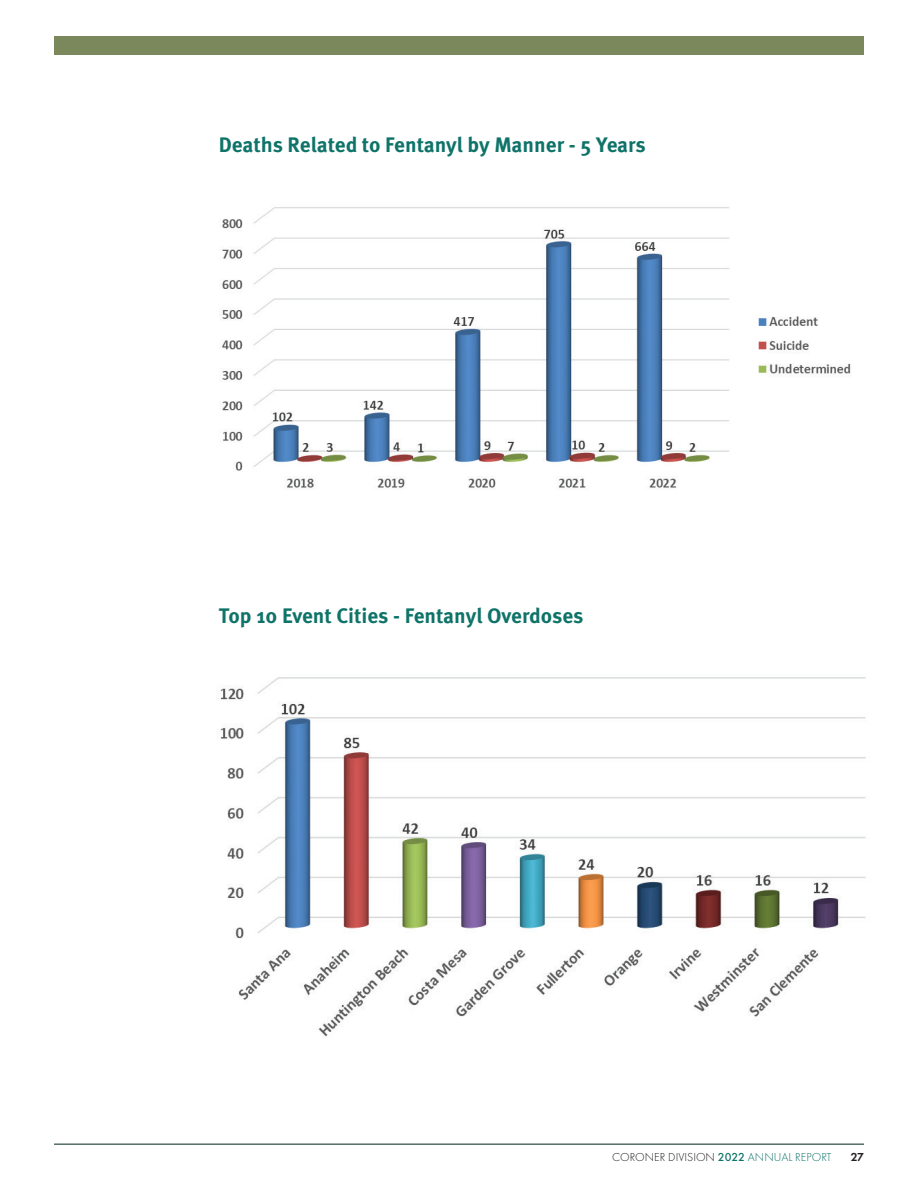
<style>
.page{position:relative;width:918px;height:1188px;background:#fff}
.page>*{position:absolute;margin:0;border:0;box-sizing:border-box;transform-origin:0 0}
.t1{font:700 21px "Meta Pro";color:#0e7368}
.t2{font:300 12px "Futura PT";color:#231f20}
.t3{font:600 12px "Futura PT";color:#231f20}
.s1{font-weight:500;color:#0e7368}
.s2{color:#0e7368}
</style>
<div class="page">
<hr style="left:54px;top:1144px;width:810px;height:1px;background:#02261d">
<div style="left:54px;top:36px;width:810px;height:18px;background:#7b885c"></div>
<img style="left:220px;top:677px;width:646px;height:360px">
<img style="left:222px;top:207px;width:629px;height:281px">
<p class="t1" style="left:219px;top:128px;width:428px">Deaths Related to Fentanyl by Manner - 5 Years</p>
<p class="t1" style="left:219px;top:600px;width:366px">Top 10 Event Cities - Fentanyl Overdoses</p>
<p class="t2" style="left:612px;top:1150px;width:221px">CORONER DIVISION <span class="s1">2022</span> <span class="s2">ANNUAL REPORT</span></p>
<p class="t3" style="left:851px;top:1150px;width:15px">27</p>
</div>
